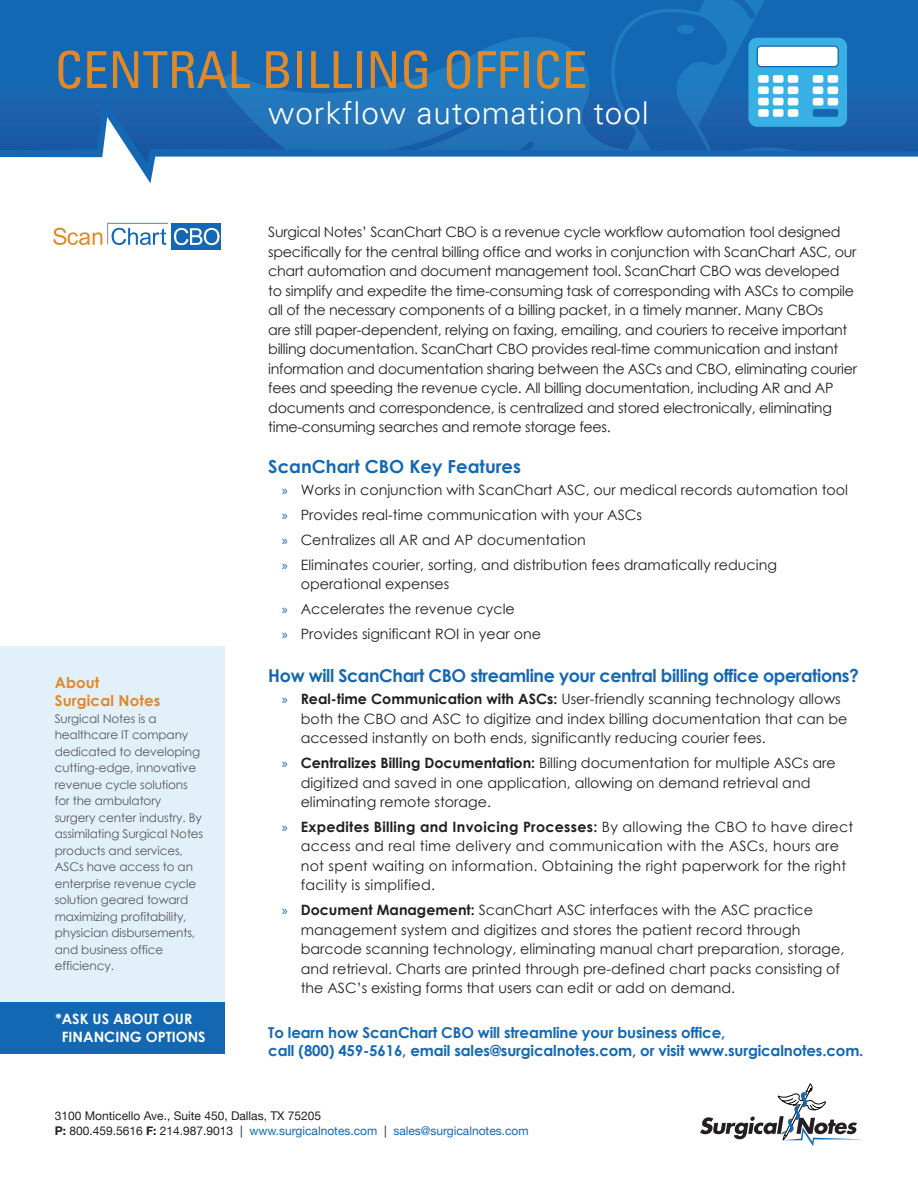
<style>
.page{position:relative;width:918px;height:1188px;background:#fff}
.page>*{position:absolute;margin:0;border:0;box-sizing:border-box;transform-origin:0 0}
.t1{font:condensed 51px "Univers";color:#e18827}
.t2{font:300 31.5px "Univers 45";letter-spacing:.03em;color:#fff}
.t3{font:700 18px "Century Gothic";color:#1468b3}
.t4{font:700 17.7px "Century Gothic";letter-spacing:-.02em;color:#1468b3}
.t5{font:700 15px/18px "Century Gothic";letter-spacing:-.01em;color:#1468b3}
.t6{font:700 15px/18px "Century Gothic";letter-spacing:.01em;color:#e18827}
.t7{font:14.25px/19.5px "Century Gothic";color:#231f20}
.t8{font:14.25px/19.5px "Century Gothic";letter-spacing:-.02em;color:#231f20}
.t9{font:14.25px/19.5px "Century Gothic";letter-spacing:.02em;color:#231f20}
.t10{font:700 14.25px/18px "Century Gothic";color:#fff}
.t11{font:12px/16.5px "Century Gothic";letter-spacing:-.01em;color:#57585a}
.t12{font:12px/15px "Helvetica Neue";color:#231f20}
.s1{font-family:"Myriad Pro";color:#1468b3}
.s2{font-weight:700}
.s3{color:#1468b3}
</style>
<div class="page">
<div style="left:0;top:0;width:918px;height:261px;background:#1468b3"></div>
<svg style="left:223px;top:74px;width:74px;height:26px;fill:#1e79be"></svg>
<svg style="left:297px;top:0;width:550px;height:100px"></svg>
<div style="left:0;top:183px;width:918px;height:14px;background:#fff"></div>
<svg style="left:0;top:100px;width:918px;height:83px"></svg>
<div style="left:0;top:197px;width:918px;height:120px;background:#fff"></div>
<div style="left:748px;top:38px;width:99px;height:89px;background:#38b0e4;border-radius:9px"></div>
<div style="left:757px;top:46px;width:81px;height:21px;background:#fff;border-radius:4px"></div>
<div style="left:757px;top:45px;width:82px;height:22px;border:1px solid #1468b3;border-radius:4px"></div>
<div style="left:758px;top:75px;width:11px;height:8px;background:#fff;border-radius:2px"></div>
<div style="left:773px;top:75px;width:11px;height:8px;background:#fff;border-radius:2px"></div>
<div style="left:788px;top:75px;width:10px;height:8px;background:#fff;border-radius:2px"></div>
<div style="left:813px;top:75px;width:10px;height:8px;background:#fff;border-radius:2px"></div>
<div style="left:828px;top:75px;width:10px;height:8px;background:#fff;border-radius:2px"></div>
<div style="left:813px;top:86px;width:10px;height:8px;background:#fff;border-radius:2px"></div>
<div style="left:813px;top:98px;width:10px;height:8px;background:#fff;border-radius:2px"></div>
<div style="left:827px;top:86px;width:11px;height:8px;background:#fff;border-radius:2px"></div>
<div style="left:828px;top:98px;width:10px;height:8px;background:#fff;border-radius:2px"></div>
<div style="left:813px;top:109px;width:25px;height:8px;background:#1468b3;border-radius:2px"></div>
<div style="left:758px;top:86px;width:11px;height:8px;background:#fff;border-radius:2px"></div>
<div style="left:773px;top:86px;width:11px;height:8px;background:#fff;border-radius:2px"></div>
<div style="left:788px;top:86px;width:10px;height:8px;background:#fff;border-radius:2px"></div>
<div style="left:758px;top:98px;width:11px;height:7px;background:#fff;border-radius:2px"></div>
<div style="left:773px;top:98px;width:11px;height:7px;background:#fff;border-radius:2px"></div>
<div style="left:788px;top:98px;width:10px;height:7px;background:#fff;border-radius:2px"></div>
<div style="left:758px;top:109px;width:11px;height:8px;background:#fff;border-radius:2px"></div>
<div style="left:773px;top:109px;width:11px;height:8px;background:#fff;border-radius:2px"></div>
<div style="left:788px;top:109px;width:10px;height:8px;background:#fff;border-radius:2px"></div>
<svg style="left:700px;top:1084px;width:163px;height:62px"></svg>
<div style="left:0;top:647px;width:224px;height:360px;background:#e2f0fa"></div>
<hr style="left:107px;top:223px;width:61px;height:1px;background:#1468b3">
<svg style="left:53px;top:223px;width:113px;height:22px"></svg>
<div style="left:172px;top:223px;width:49px;height:26px;background:#1468b3"></div>
<svg style="left:174px;top:228px;width:46px;height:17px"></svg>
<div style="left:0;top:1003px;width:224px;height:51px;background:#1468b3"></div>
<h1 class="t1" style="left:55px;top:38px;width:534px">CENTRAL BILLING OFFICE</h1>
<h2 class="t2" style="left:268px;top:94px;width:382px">workflow automation tool</h2>
<p class="t6" style="left:55px;top:674px;width:107px">About<br>Surgical Notes</p>
<p class="t11" style="left:55px;top:710px;width:150px">Surgical Notes is a healthcare IT company dedicated to developing cutting-edge, innovative revenue cycle solutions for the ambulatory surgery center industry. By assimilating Surgical Notes products and services,<br>ASCs have access to an enterprise revenue cycle solution geared toward maximizing profitability, physician disbursements, and business office efficiency.</p>
<p class="t10" style="left:62px;top:1009px;width:145px;text-indent:-6px">*ASK US ABOUT OUR<br>FINANCING OPTIONS</p>
<p class="t8" style="left:268px;top:222px;width:590px">Surgical Notes’ ScanChart CBO is a revenue cycle workflow automation tool designed specifically for the central billing office and works in conjunction with ScanChart ASC, our chart automation and document management tool. ScanChart CBO was developed<br>to simplify and expedite the time-consuming task of corresponding with ASCs to compile all of the necessary components of a billing packet, in a timely manner. Many CBOs<br>are still paper-dependent, relying on faxing, emailing, and couriers to receive important billing documentation. ScanChart CBO provides real-time communication and instant information and documentation sharing between the ASCs and CBO, eliminating courier fees and speeding the revenue cycle. All billing documentation, including AR and AP documents and correspondence, is centralized and stored electronically, eliminating time-consuming searches and remote storage fees.</p>
<p class="t3" style="left:268px;top:455px;width:254px">ScanChart CBO Key Features</p>
<p class="t7" style="left:282px;top:477px;width:568px;line-height:24.9px"><span class="s1">»</span> Works in conjunction with ScanChart ASC, our medical records automation tool <span class="s1">»</span> Provides real-time communication with your ASCs<br><span class="s1">»</span> Centralizes all AR and AP documentation<br><span class="s1">»</span> Eliminates courier, sorting, and distribution fees dramatically reducing</p>
<p class="t7" style="left:282px;top:571px;width:261px;line-height:24.9px;text-indent:19px">operational expenses<br><span class="s1">»</span> Accelerates the revenue cycle<br><span class="s1">»</span> Provides significant ROI in year one</p>
<p class="t4" style="left:268px;top:664px;width:592px">How will ScanChart CBO streamline your central billing office operations?</p>
<p class="t7" style="left:301px;top:689px;width:548px;text-indent:-19px"><span class="s1">»</span> <span class="s2">Real-time Communication with ASCs:</span> User-friendly scanning technology allows both the CBO and ASC to digitize and index billing documentation that can be accessed instantly on both ends, significantly reducing courier fees.</p>
<p class="t7" style="left:301px;top:753px;width:537px;text-indent:-19px"><span class="s1">»</span> <span class="s2">Centralizes Billing Documentation:</span> Billing documentation for multiple ASCs are digitized and saved in one application, allowing on demand retrieval and eliminating remote storage.</p>
<p class="t9" style="left:301px;top:817px;width:554px;text-indent:-19px"><span class="s1">»</span> <span class="s2">Expedites Billing and Invoicing Processes:</span> By allowing the CBO to have direct access and real time delivery and communication with the ASCs, hours are not spent waiting on information. Obtaining the right paperwork for the right facility is simplified.</p>
<p class="t7" style="left:301px;top:900px;width:545px;text-indent:-19px"><span class="s1">»</span> <span class="s2">Document Management:</span> ScanChart ASC interfaces with the ASC practice management system and digitizes and stores the patient record through barcode scanning technology, eliminating manual chart preparation, storage, and retrieval. Charts are printed through pre-defined chart packs consisting of the ASC’s existing forms that users can edit or add on demand.</p>
<p class="t5" style="left:268px;top:1023px;width:597px">To learn how ScanChart CBO will streamline your business office,<br>call (800) 459-5616, email sales@surgicalnotes.com, or visit www.surgicalnotes.com.</p>
<p class="t12" style="left:55px;top:1108px;width:475px">3100 Monticello Ave., Suite 450, Dallas, TX 75205<br><span class="s2">P:</span> 800.459.5616 <span class="s2">F:</span> 214.987.9013 | <span class="s3">www.surgicalnotes.com</span> | <span class="s3">sales@surgicalnotes.com</span></p>
</div>
